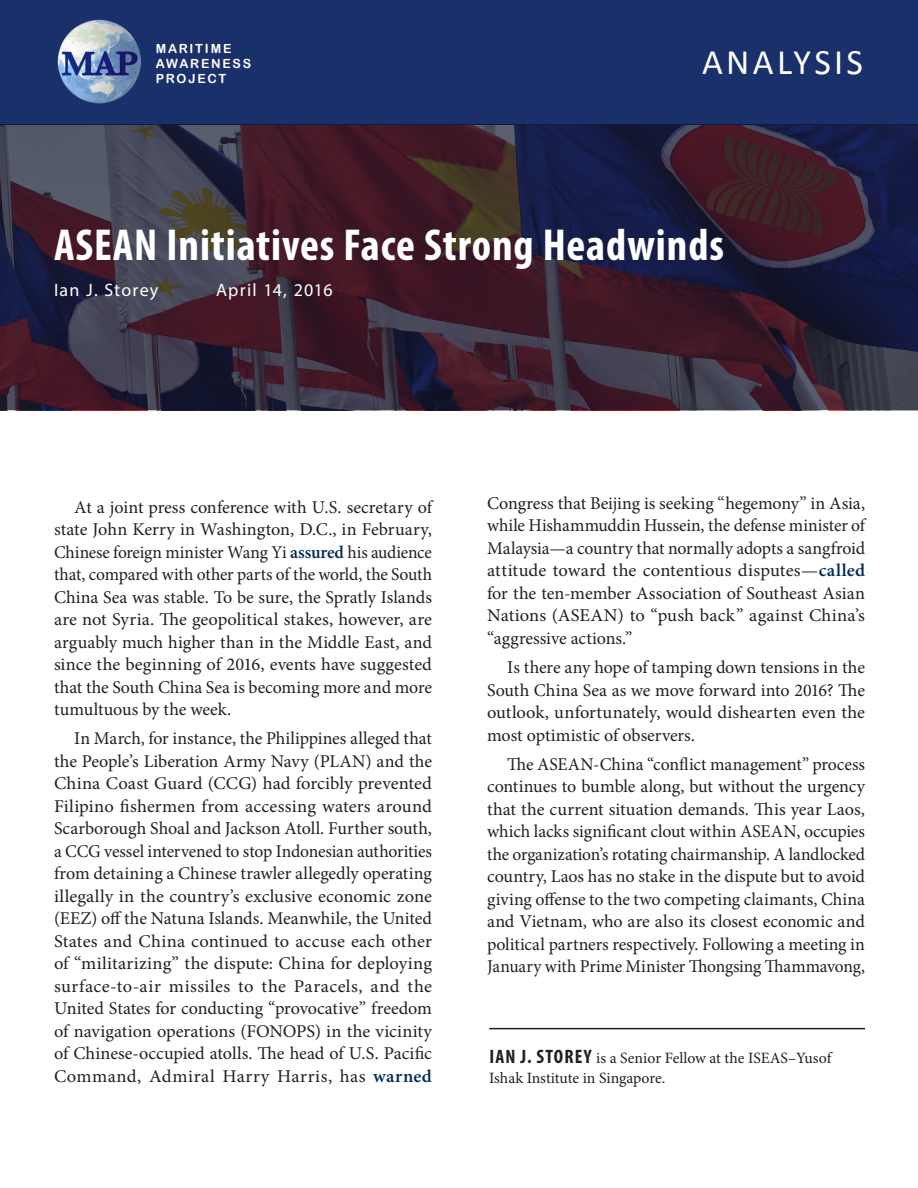
<style>
.page{position:relative;width:918px;height:1188px;background:#fff}
.page>*{position:absolute;margin:0;border:0;box-sizing:border-box;transform-origin:0 0}
.Expert_Commentary__A{font:700 condensed 45px "Myriad Pro";letter-spacing:.02em;color:#fff}
.t1{font:36px "Calibri";letter-spacing:.09em;color:#fff}
.Expert_Commentary__B{font:18px/22.5px "Minion Pro";color:#231f20;text-align:justify}
.Expert_Commentary__A-2{font:18px "Myriad Pro";letter-spacing:.07em;color:#fff}
.t2{font:15.75px/19.5px "Minion Pro";letter-spacing:-.005em;color:#231f20}
.t3{font:12.6px/15px "Arial Rounded MT Bold";letter-spacing:.14em;color:#fff}
.s1{font-weight:600;color:#002c55}
.s2{font-family:"Myriad Pro";font-weight:700;font-stretch:condensed;font-size:19.5px}
</style>
<div class="page">
<div style="left:0;top:0;width:918px;height:125px;background:#1a306a"></div>
<img style="left:57px;top:20px;width:85px;height:83px">
<svg style="left:0;top:125px;width:918px;height:285px;background:#362537"></svg>
<hr style="left:489px;top:1028px;width:376px;height:1px;background:#231f20">
<p class="t3" style="left:156px;top:41px;width:97px">MARITIME<br>AWARENESS<br>PROJECT</p>
<h2 class="t1" style="left:702px;top:39px;width:163px">ANALYSIS</h2>
<p class="Expert_Commentary__A" style="left:54px;top:216px;width:672px">ASEAN Initiatives Face Strong Headwinds</p>
<p class="Expert_Commentary__A-2" style="left:54px;top:278px;width:106px">Ian J. Storey</p>
<p class="Expert_Commentary__A-2" style="left:216px;top:278px;width:118px">April 14, 2016</p>
<p class="Expert_Commentary__B" style="left:54px;top:496px;width:380px;text-indent:20px">At a joint press conference with U.S. secretary of state John Kerry in Washington, D.C., in February, Chinese foreign minister Wang Yi <span class="s1">assured</span> his audience that, compared with other parts of the world, the South China Sea was stable. To be sure, the Spratly Islands are not Syria. The geopolitical stakes, however, are arguably much higher than in the Middle East, and since the beginning of 2016, events have suggested that the South China Sea is becoming more and more tumultuous by the week.</p>
<p class="Expert_Commentary__B" style="left:54px;top:727px;width:380px;text-indent:20px">In March, for instance, the Philippines alleged that the People’s Liberation Army Navy (PLAN) and the China Coast Guard (CCG) had forcibly prevented Filipino fishermen from accessing waters around Scarborough Shoal and Jackson Atoll. Further south, a CCG vessel intervened to stop Indonesian authorities from detaining a Chinese trawler allegedly operating illegally in the country’s exclusive economic zone (EEZ) off the Natuna Islands. Meanwhile, the United States and China continued to accuse each other of “militarizing” the dispute: China for deploying surface-to-air missiles to the Paracels, and the United States for conducting “provocative” freedom of navigation operations (FONOPS) in the vicinity of Chinese-occupied atolls. The head of U.S. Pacific Command, Admiral Harry Harris, has <span class="s1">warned</span></p>
<p class="Expert_Commentary__B" style="left:487px;top:492px;width:380px">Congress that Beijing is seeking “hegemony” in Asia, while Hishammuddin Hussein, the defense minister of Malaysia—a country that normally adopts a sangfroid attitude toward the contentious disputes—<span class="s1">called </span>for the ten-member Association of Southeast Asian Nations (ASEAN) to “push back” against China’s “aggressive actions.”</p>
<p class="Expert_Commentary__B" style="left:487px;top:656px;width:380px;text-indent:20px">Is there any hope of tamping down tensions in the South China Sea as we move forward into 2016? The outlook, unfortunately, would dishearten even the most optimistic of observers.</p>
<p class="Expert_Commentary__B" style="left:487px;top:753px;width:380px;text-indent:20px">The ASEAN-China “conflict management” process continues to bumble along, but without the urgency that the current situation demands. This year Laos, which lacks significant clout within ASEAN, occupies the organization’s rotating chairmanship. A landlocked country, Laos has no stake in the dispute but to avoid giving offense to the two competing claimants, China and Vietnam, who are also its closest economic and political partners respectively. Following a meeting in January with Prime Minister Thongsing Thammavong,</p>
<p class="t2" style="left:489px;top:1048px;width:344px"><span class="s2">IAN J. STOREY</span> is a Senior Fellow at the ISEAS–Yusof<br>Ishak Institute in Singapore.</p>
</div>
